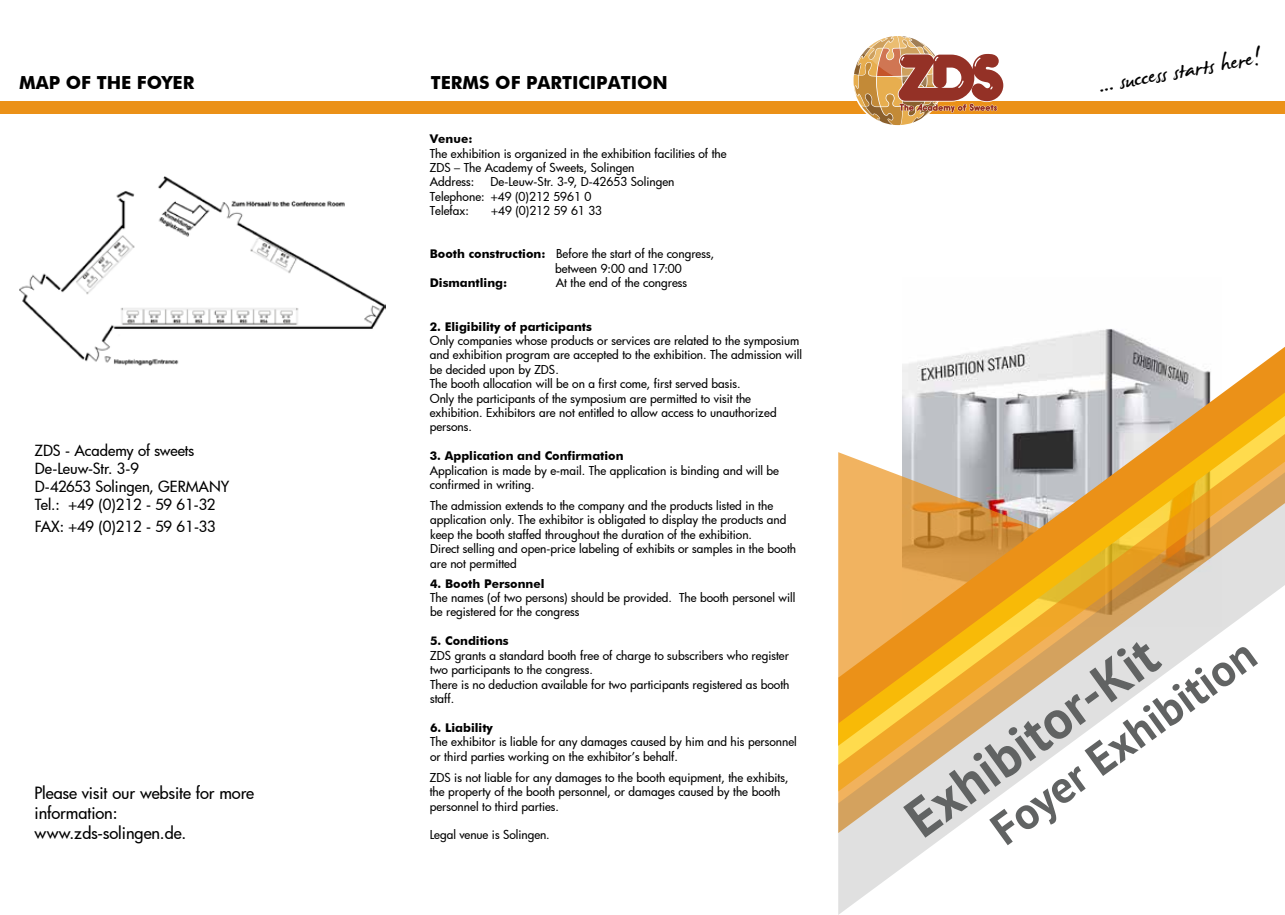
<style>
.page{position:relative;width:1285px;height:915px;background:#fff}
.page>*{position:absolute;margin:0;border:0;box-sizing:border-box;transform-origin:0 0}
.t1{font:700 54px "PT Sans";color:#616363}
.t2{font:700 45px "PT Sans";color:#616363}
.t3{font:36px "James Fajardo";color:#000}
.t4{font:700 18px "Futura BT";color:#000}
.t5{font:500 16.5px/19.8px "Futura";letter-spacing:-.005em;color:#000}
.t6{font:500 15px/18px "Futura";letter-spacing:-.005em;color:#000}
.t7{font:500 12px/14.4px "Futura";color:#000}
.t8{font:700 12px "Futura BT";color:#000}
.s1{font-family:"Futura BT";font-weight:700}
</style>
<div class="page">
<div style="left:0;top:101px;width:1284px;height:13px;background:#eb9118"></div>
<img style="left:1013px;top:329px;width:134px;height:17px">
<svg style="left:902px;top:346px;width:382px;height:36px"></svg>
<svg style="left:902px;top:382px;width:382px;height:41px"></svg>
<svg style="left:902px;top:423px;width:382px;height:38px;background:#c4aa7a"></svg>
<svg style="left:838px;top:461px;width:446px;height:453px"></svg>
<svg style="left:838px;top:452px;width:202px;height:226px;background:#e1a954"></svg>
<img style="left:19px;top:176px;width:366px;height:190px">
<svg style="left:853px;top:36px;width:150px;height:89px"></svg>
<h3 class="t4" style="left:19px;top:71px;width:177px">MAP OF THE FOYER</h3>
<p class="t6" style="left:35px;top:441px;width:196px">ZDS - Academy of sweets<br>De-Leuw-Str. 3-9<br>D-42653 Solingen, GERMANY<br>Tel.: +49 (0)212 - 59 61-32</p>
<p class="t6" style="left:35px;top:516px;width:182px">FAX: +49 (0)212 - 59 61-33</p>
<h3 class="t5" style="left:34px;top:782px;width:221px">Please visit our website for more information: www.zds-solingen.de.</h3>
<h3 class="t4" style="left:431px;top:71px;width:238px">TERMS OF PARTICIPATION</h3>
<p class="t8" style="left:429px;top:131px;width:44px">Venue:</p>
<p class="t7" style="left:429px;top:146px;width:298px">The exhibition is organized in the exhibition facilities of the<br>ZDS – The Academy of Sweets, Solingen<br>Address:</p>
<p class="t7" style="left:429px;top:174px;width:246px;text-indent:61px">De-Leuw-Str. 3-9, D-42653 Solingen<br>Telephone: +49 (0)212 5961 0<br>Telefax:</p>
<p class="t7" style="left:491px;top:203px;width:113px">+49 (0)212 59 61 33</p>
<p class="t7" style="left:555px;top:246px;width:160px;text-indent:-125px"><span class="s1">Booth construction:</span> Before the start of the congress, between 9:00 and 17:00</p>
<p class="t8" style="left:429px;top:275px;width:79px">Dismantling:</p>
<p class="t7" style="left:555px;top:275px;width:133px">At the end of the congress</p>
<p class="t8" style="left:429px;top:319px;width:164px">2. Eligibility of participants</p>
<p class="t7" style="left:429px;top:333px;width:374px">Only companies whose products or services are related to the symposium and exhibition program are accepted to the exhibition. The admission will be decided upon by ZDS.<br>The booth allocation will be on a first come, first served basis.<br>Only the participants of the symposium are permitted to visit the exhibition. Exhibitors are not entitled to allow access to unauthorized persons.</p>
<p class="t8" style="left:429px;top:448px;width:195px">3. Application and Confirmation</p>
<p class="t7" style="left:429px;top:462px;width:351px">Application is made by e-mail. The application is binding and will be confirmed in writing.</p>
<p class="t7" style="left:430px;top:498px;width:367px">The admission extends to the company and the products listed in the application only. The exhibitor is obligated to display the products and keep the booth staffed throughout the duration of the exhibition.<br>Direct selling and open-price labeling of exhibits or samples in the booth are not permitted</p>
<p class="t8" style="left:430px;top:576px;width:116px">4. Booth Personnel</p>
<p class="t7" style="left:430px;top:590px;width:367px">The names (of two persons) should be provided. The booth personel will be registered for the congress</p>
<p class="t8" style="left:430px;top:633px;width:80px">5. Conditions</p>
<p class="t7" style="left:430px;top:647px;width:361px">ZDS grants a standard booth free of charge to subscribers who register two participants to the congress.<br>There is no deduction available for two participants registered as booth staff.</p>
<p class="t8" style="left:430px;top:720px;width:64px">6. Liability</p>
<p class="t7" style="left:430px;top:734px;width:368px">The exhibitor is liable for any damages caused by him and his personnel or third parties working on the exhibitor’s behalf.</p>
<p class="t7" style="left:429px;top:769px;width:360px">ZDS is not liable for any damages to the booth equipment, the exhibits, the property of the booth personnel, or damages caused by the booth personnel to third parties.</p>
<p class="t7" style="left:429px;top:827px;width:121px">Legal venue is Solingen.</p>
<h3 class="t3" style="left:1094px;top:67px;width:166px;rotate:-10deg">... success starts here!</h3>
<h1 class="t1" style="left:890px;top:795px;width:298px;rotate:-36deg">Exhibitor-Kit</h1>
<h2 class="t2" style="left:978px;top:809px;width:316px;rotate:-36deg">Foyer Exhibition</h2>
</div>
